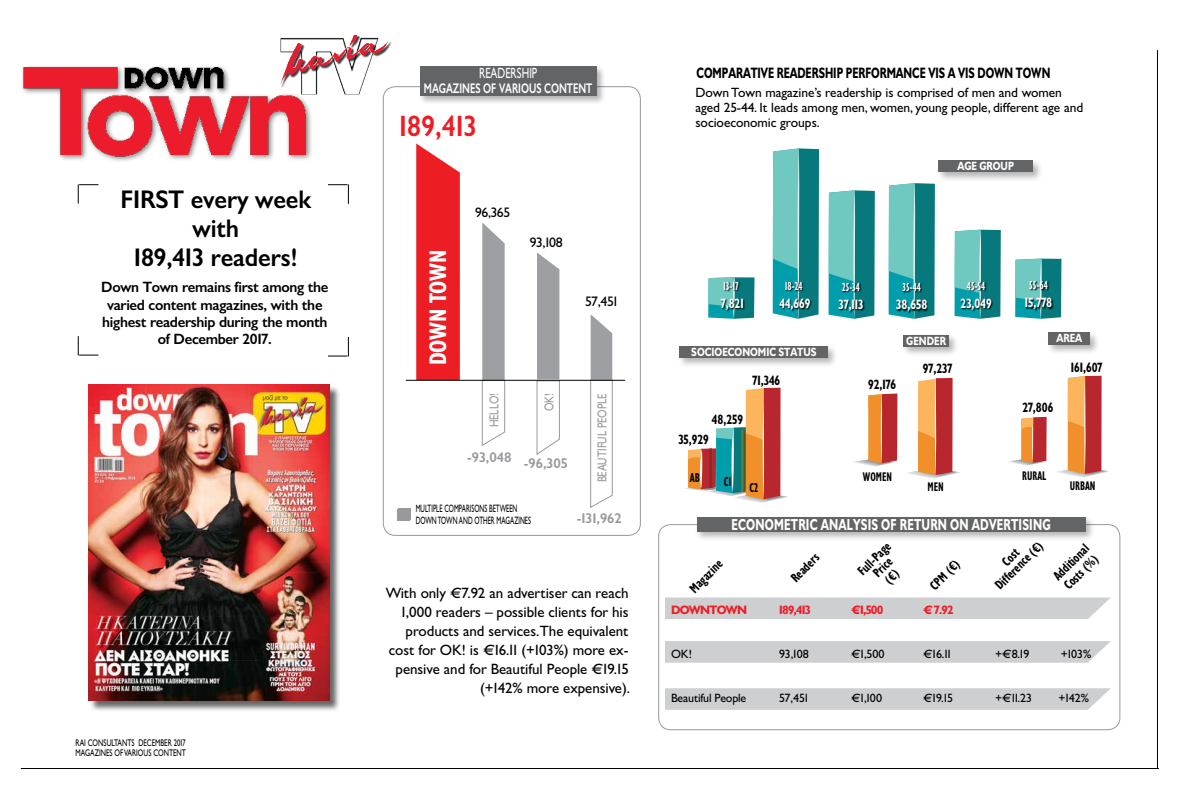
<style>
.page{position:relative;width:1191px;height:794px;background:#fff}
.page>*{position:absolute;margin:0;border:0;box-sizing:border-box;transform-origin:0 0}
.t1{font:29.6px "Gill Sans Hel Demi";letter-spacing:.01em;color:#ed1d24;scale:.9 1}
.t2{font:25.6px/29px "Gill Sans Hel Demi";letter-spacing:-.005em;color:#000;text-align:center}
.t3{font:700 24.2px "Gill Sans Hel Condenced";letter-spacing:-.01em;color:#fff}
.t4{font:700 16px "Gill Sans Hel";letter-spacing:.02em;color:#fff;scale:.7 1}
.t5{font:700 15.1px "Gill Sans Hel";color:#000;scale:.7 1}
.t6{font:15px/19px "Gill Sans Hel";letter-spacing:-.005em;color:#000;text-align:right}
.t7{font:15px/17.3px "Gill Sans Hel Demi";letter-spacing:-.02em;color:#000;text-align:center}
.t8{font:14.9px "Gill Sans Hel";color:#fff;scale:.7 1}
.t9{font:14.2px "Gill Sans Hel Demi";color:#97999c}
.t10{font:14px "Gill Sans Hel Demi";color:#fff;scale:.7 1}
.t11{font:13.8px "Gill Sans Hel";letter-spacing:-.02em;color:#000}
.t12{font:700 13.6px "Gill Sans Hel";color:#000;scale:.8 1}
.t13{font:700 13.6px "Gill Sans Hel";color:#fff;scale:.8 1}
.t14{font:13.5px/15px "Gill Sans Hel";letter-spacing:-.005em;color:#000}
.t15{font:700 13.1px/12.5px "Gill Sans Hel Condenced";color:#000;text-align:center}
.t16{font:13px "Gill Sans Hel";color:#97999c;scale:.8 1}
.t17{font:700 13px "Gill Sans Hel Condenced";color:#000;scale:.8 1}
.t18{font:700 12.6px "Gill Sans Hel Condenced";color:#000;scale:.8 1}
.t19{font:700 12.2px "Gill Sans Hel";letter-spacing:-.06em;color:#ed1d24}
.t20{font:12.1px "Gill Sans Hel";letter-spacing:-.005em;color:#000}
.t21{font:700 12px "Gill Sans Hel";color:#fff;scale:.8 1}
.t22{font:700 11.8px "Gill Sans Hel Condenced";color:#fff;scale:.8 1}
.t23{font:10.7px/11.2px "Gill Sans Hel";letter-spacing:.005em;color:#000;scale:.58 1}
.t24{font:9.7px/10px "Gill Sans Hel";color:#000;scale:.7 1}
</style>
<div class="page">
<svg style="left:78px;top:336px;width:20px;height:20px"></svg>
<svg style="left:328px;top:337px;width:21px;height:20px"></svg>
<svg style="left:328px;top:184px;width:21px;height:20px"></svg>
<svg style="left:78px;top:184px;width:20px;height:20px"></svg>
<div style="left:695px;top:515px;width:400px;height:27px;background:#000;opacity:.3"></div>
<div style="left:697px;top:517px;width:388px;height:15px;background:#636466"></div>
<svg style="left:665px;top:597px;width:446px;height:22px;background:#d0d1d3"></svg>
<div style="left:665px;top:641px;width:446px;height:21px;background:#cecfd1"></div>
<svg style="left:665px;top:688px;width:446px;height:22px;background:#d0d0d2"></svg>
<div style="left:397px;top:509px;width:12px;height:12px;background:#97999c"></div>
<div style="left:1046px;top:330px;width:54px;height:25px;background:#000;opacity:.3"></div>
<div style="left:1048px;top:333px;width:42px;height:12px;background:#636466"></div>
<div style="left:901px;top:333px;width:58px;height:24px;background:#000;opacity:.3"></div>
<div style="left:903px;top:335px;width:46px;height:12px;background:#636466"></div>
<div style="left:678px;top:344px;width:160px;height:24px;background:#000;opacity:.3"></div>
<div style="left:680px;top:347px;width:148px;height:11px;background:#636466"></div>
<div style="left:936px;top:159px;width:107px;height:23px;background:#000;opacity:.3"></div>
<div style="left:938px;top:161px;width:95px;height:11px;background:#636466"></div>
<hr style="left:1157px;top:50px;width:1px;height:718px;background:#000">
<hr style="left:21px;top:768px;width:1137px;height:1px;background:#000">
<img style="left:22px;top:66px;width:294px;height:95px">
<img style="left:280px;top:38px;width:82px;height:56px">
<div style="left:281px;top:36px;width:111px;height:52px;background:#000;opacity:.75"></div>
<img style="left:349px;top:35px;width:38px;height:16px">
<div style="left:89px;top:385px;width:252px;height:327px;background:#000;opacity:.6"></div>
<img style="left:88px;top:384px;width:241px;height:317px">
<svg style="left:1008px;top:416px;width:38px;height:49px"></svg>
<svg style="left:1057px;top:376px;width:52px;height:101px"></svg>
<svg style="left:907px;top:378px;width:53px;height:100px"></svg>
<svg style="left:854px;top:393px;width:43px;height:73px"></svg>
<svg style="left:685px;top:388px;width:103px;height:115px"></svg>
<svg style="left:828px;top:190px;width:47px;height:129px;background:#42a6a6"></svg>
<svg style="left:954px;top:230px;width:46px;height:89px;background:#41a6a5"></svg>
<svg style="left:888px;top:183px;width:47px;height:136px;background:#44a7a6"></svg>
<svg style="left:1015px;top:259px;width:46px;height:60px;background:#38a3a3"></svg>
<div style="left:961px;top:282px;width:32px;height:30px;background:#000;opacity:.9"></div>
<div style="left:896px;top:283px;width:33px;height:30px;background:#000;opacity:.9"></div>
<div style="left:838px;top:283px;width:27px;height:30px;background:#000;opacity:.9"></div>
<div style="left:1025px;top:281px;width:29px;height:30px;background:#000;opacity:.9"></div>
<svg style="left:772px;top:148px;width:47px;height:171px;background:#42a6a6"></svg>
<svg style="left:708px;top:277px;width:46px;height:42px"></svg>
<div style="left:779px;top:282px;width:33px;height:30px;background:#000;opacity:.9"></div>
<div style="left:721px;top:281px;width:24px;height:31px;background:#000;opacity:.9"></div>
<div style="left:398px;top:508px;width:12px;height:12px;background:#97999c"></div>
<svg style="left:536px;top:252px;width:24px;height:203px"></svg>
<svg style="left:481px;top:222px;width:24px;height:224px"></svg>
<svg style="left:589px;top:314px;width:24px;height:194px"></svg>
<svg style="left:416px;top:143px;width:44px;height:237px;background:#ee2d33"></svg>
<hr style="left:406px;top:380px;width:219px;height:1px;background:#000">
<div style="left:383px;top:86px;width:258px;height:450px;border:1px solid #97999c;border-radius:12px"></div>
<div style="left:418px;top:65px;width:188px;height:40px;background:#000;opacity:.3"></div>
<div style="left:420px;top:66px;width:176px;height:29px;background:#636466"></div>
<h2 class="t2" style="left:121px;top:186px;width:192px">FIRST every week with<br>189,413 readers!</h2>
<p class="t7" style="left:101px;top:279px;width:229px">Down Town remains first among the varied content magazines, with the highest readership during the month of December 2017.</p>
<p class="t24" style="left:76px;top:738px;width:159px">RAI CONSULTANTS DECEMBER 2017<br>MAGAZINES OF VARIOUS CONTENT</p>
<p class="t8" style="left:479px;top:65px;width:85px">READERSHIP</p>
<p class="t10" style="left:424px;top:81px;width:242px">MAGAZINES OF VARIOUS CONTENT</p>
<h1 class="t1" style="left:399px;top:111px;width:88px">189,413</h1>
<h3 class="t3" style="left:425px;top:365px;width:117px;rotate:-90deg">DOWN TOWN</h3>
<p class="t11" style="left:475px;top:205px;width:37px">96,365</p>
<p class="t11" style="left:530px;top:235px;width:35px">93,108</p>
<p class="t11" style="left:585px;top:294px;width:34px">57,451</p>
<p class="t16" style="left:487px;top:427px;width:44px;rotate:-90deg">HELLO!</p>
<p class="t9" style="left:467px;top:450px;width:46px">-93,048</p>
<p class="t16" style="left:542px;top:411px;width:24px;rotate:-90deg">OK!</p>
<p class="t9" style="left:524px;top:456px;width:45px">-96,305</p>
<p class="t23" style="left:416px;top:503px;width:200px">MULTIPLE COMPARISONS BETWEEN<br>DOWN TOWN AND OTHER MAGAZINES</p>
<p class="t16" style="left:595px;top:482px;width:113px;rotate:-90deg">BEAUTIFUL PEOPLE</p>
<p class="t9" style="left:576px;top:511px;width:47px">-131,962</p>
<p class="t6" style="left:386px;top:584px;width:246px">With only €7.92 an advertiser can reach 1,000 readers – possible clients for his products and services.The equivalent cost for ΟΚ! is €16.11 (+103%) more ex&shy;pensive and for Beautiful People €19.15 (+142% more expensive).</p>
<p class="t5" style="left:696px;top:65px;width:507px">COMPARATIVE READERSHIP PERFORMANCE VIS A VIS DOWN TOWN</p>
<p class="t14" style="left:695px;top:85px;width:389px">Down Town magazine’s readership is comprised of men and women aged 25-44. It leads among men, women, young people, different age and socioeconomic groups.</p>
<p class="t21" style="left:957px;top:160px;width:72px">AGE GROUP</p>
<p class="t22" style="left:723px;top:280px;width:21px">13-17</p>
<p class="t13" style="left:721px;top:296px;width:30px">7,821</p>
<p class="t22" style="left:785px;top:280px;width:24px">18-24</p>
<p class="t13" style="left:779px;top:296px;width:40px">44,669</p>
<p class="t21" style="left:691px;top:346px;width:158px">SOCIOECONOMIC STATUS</p>
<p class="t12" style="left:752px;top:373px;width:36px">71,346</p>
<p class="t12" style="left:712px;top:413px;width:40px">48,259</p>
<p class="t12" style="left:678px;top:433px;width:40px">35,929</p>
<p class="t17" style="left:690px;top:471px;width:14px">ΑΒ</p>
<p class="t17" style="left:724px;top:475px;width:11px">C1</p>
<p class="t17" style="left:749px;top:481px;width:12px">C2</p>
<p class="t22" style="left:842px;top:281px;width:24px">25-34</p>
<p class="t13" style="left:838px;top:297px;width:33px">37,113</p>
<p class="t22" style="left:902px;top:281px;width:25px">35-44</p>
<p class="t13" style="left:896px;top:297px;width:40px">38,658</p>
<p class="t22" style="left:967px;top:280px;width:25px">45-54</p>
<p class="t13" style="left:960px;top:296px;width:40px">23,049</p>
<p class="t22" style="left:1029px;top:279px;width:25px">55-64</p>
<p class="t13" style="left:1024px;top:295px;width:36px">15,778</p>
<p class="t21" style="left:906px;top:334px;width:51px">GENDER</p>
<p class="t21" style="left:1056px;top:332px;width:34px">AREA</p>
<p class="t12" style="left:923px;top:362px;width:38px">97,237</p>
<p class="t12" style="left:1071px;top:361px;width:41px">161,607</p>
<p class="t12" style="left:868px;top:377px;width:37px">92,176</p>
<p class="t18" style="left:863px;top:470px;width:38px">WOMEN</p>
<p class="t18" style="left:927px;top:480px;width:22px">MEN</p>
<p class="t12" style="left:1022px;top:401px;width:40px">27,806</p>
<p class="t18" style="left:1022px;top:469px;width:31px">RURAL</p>
<p class="t18" style="left:1069px;top:479px;width:34px">URBAN</p>
<p class="t4" style="left:731px;top:516px;width:457px">ECONOMETRIC ANALYSIS OF RETURN ON ADVERTISING</p>
<p class="t15" style="left:687px;top:586px;width:42px;rotate:-45deg">Magazine</p>
<p class="t15" style="left:788px;top:575px;width:36px;rotate:-45deg">Readers</p>
<p class="t15" style="left:855px;top:569px;width:43px;rotate:-45deg">Full-Page<br>Price<br>(€)</p>
<p class="t15" style="left:927px;top:583px;width:38px;rotate:-45deg">CPM (€)</p>
<p class="t15" style="left:984px;top:575px;width:63px;line-height:12px;rotate:-45deg">Cost<br>Difference (€)</p>
<p class="t15" style="left:1050px;top:573px;width:47px;line-height:14px;text-align:left;rotate:-45deg">Additional<br>Costs (%)</p>
<p class="t19" style="left:671px;top:604px;width:78px">DOWNTOWN</p>
<p class="t19" style="left:779px;top:604px;width:33px">189,413</p>
<p class="t19" style="left:851px;top:604px;width:34px">€1,500</p>
<p class="t19" style="left:923px;top:604px;width:32px">€ 7.92</p>
<p class="t20" style="left:671px;top:648px;width:23px">OK!</p>
<p class="t20" style="left:779px;top:648px;width:31px">93,108</p>
<p class="t20" style="left:851px;top:648px;width:35px">€1,500</p>
<p class="t20" style="left:923px;top:648px;width:29px">€16.11</p>
<p class="t20" style="left:995px;top:648px;width:36px">+€8.19</p>
<p class="t20" style="left:1061px;top:648px;width:32px">+103%</p>
<p class="t20" style="left:671px;top:691px;width:77px">Beautiful People</p>
<p class="t20" style="left:779px;top:691px;width:31px">57,451</p>
<p class="t20" style="left:851px;top:691px;width:33px">€1,100</p>
<p class="t20" style="left:923px;top:691px;width:31px">€19.15</p>
<p class="t20" style="left:995px;top:691px;width:38px">+€11.23</p>
<p class="t20" style="left:1058px;top:691px;width:32px">+142%</p>
</div>
